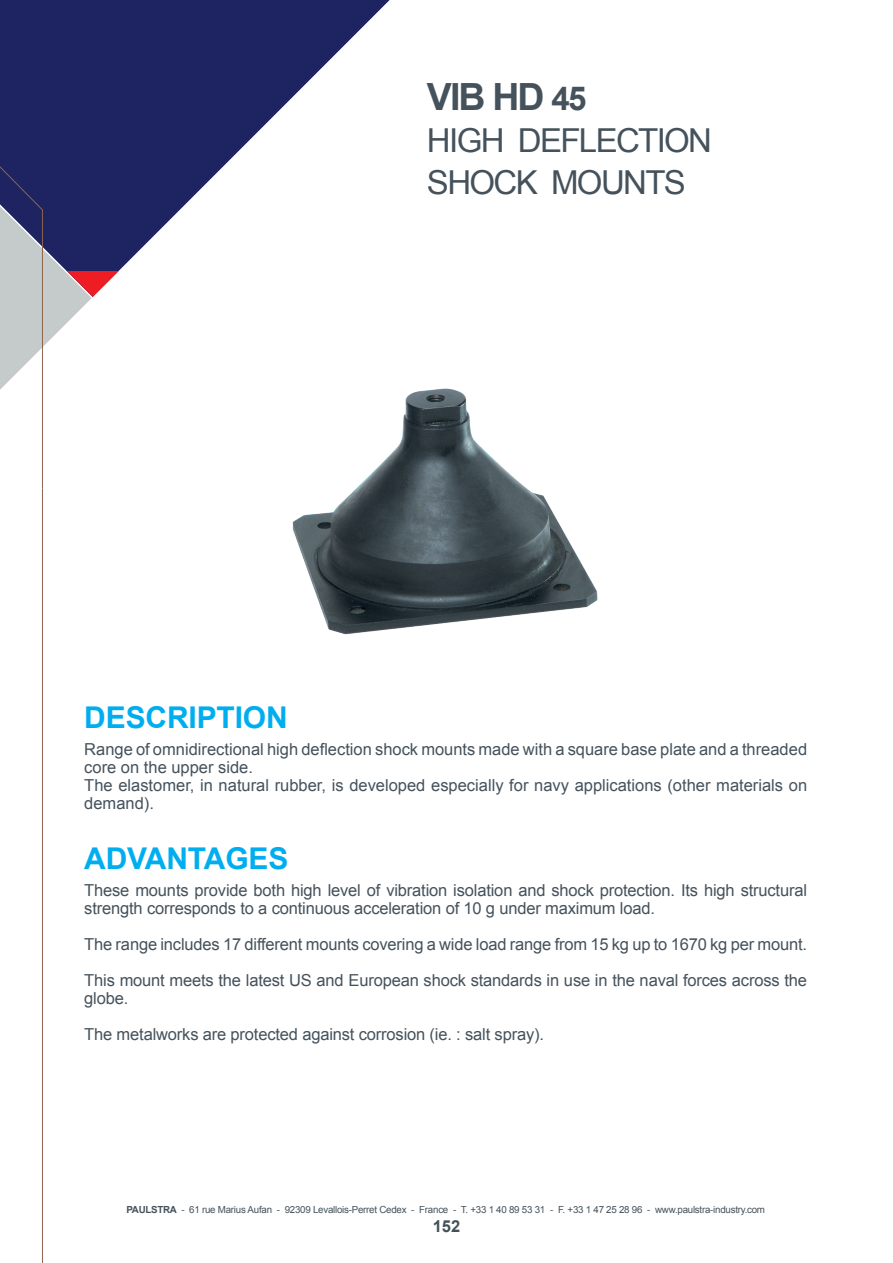
<style>
.page{position:relative;width:893px;height:1263px;background:#fff}
.page>*{position:absolute;margin:0;border:0;box-sizing:border-box;transform-origin:0 0}
.t1{font:700 37.5px "Arial";color:#45525c}
.t2{font:33px/42px "Arial";letter-spacing:-.05em;color:#45525c}
.t3{font:700 30px "Arial";letter-spacing:-.005em;color:#00aeef}
.t4{font:16.5px/18px "Arial";letter-spacing:-.01em;color:#45525c}
.t5{font:700 16.5px "Arial";color:#425159}
.t6{font:9.75px "Arial";letter-spacing:-.025em;color:#45525c}
.s1{font-size:33px}
.s2{font-weight:700}
</style>
<div class="page">
<img style="left:292px;top:388px;width:306px;height:247px">
<svg style="left:0;top:0;width:390px;height:390px"></svg>
<div style="left:0;top:31px;width:95px;height:111px;background:#1e2362"></div>
<svg style="left:0;top:142px;width:119px;height:346px"></svg>
<hr style="left:42px;top:488px;width:1px;height:775px;background:#8d644c">
<h1 class="t1" style="left:427px;top:72px;width:161px">VIB HD <span class="s1">45</span></h1>
<h2 class="t2" style="left:427px;top:120px;width:287px">HIGH DEFLECTION<br>SHOCK MOUNTS</h2>
<h3 class="t3" style="left:84px;top:697px;width:205px">DESCRIPTION</h3>
<p class="t4" style="left:84px;top:740px;width:724px">Range of omnidirectional high deflection shock mounts made with a square base plate and a threaded core on the upper side.<br>The elastomer, in natural rubber, is developed especially for navy applications (other materials on demand).</p>
<h3 class="t3" style="left:84px;top:838px;width:206px">ADVANTAGES</h3>
<p class="t4" style="left:84px;top:881px;width:724px">These mounts provide both high level of vibration isolation and shock protection. Its high structural strength corresponds to a continuous acceleration of 10 g under maximum load.</p>
<p class="t4" style="left:84px;top:926px;width:724px;line-height:36px">The range includes 17 different mounts covering a wide load range from 15 kg up to 1670 kg per mount.<br>This mount meets the latest US and European shock standards in use in the naval forces across the</p>
<p class="t4" style="left:84px;top:980px;width:461px;line-height:36px">globe.<br>The metalworks are protected against corrosion (ie. : salt spray).</p>
<p class="t6" style="left:126px;top:1203px;width:640px"><span class="s2">PAULSTRA</span> - 61 rue Marius Aufan - 92309 Levallois-Perret Cedex - France - T. +33 1 40 89 53 31 - F. +33 1 47 25 28 96 - www.paulstra-industry.com</p>
<p class="t5" style="left:433px;top:1215px;width:29px">152</p>
</div>
